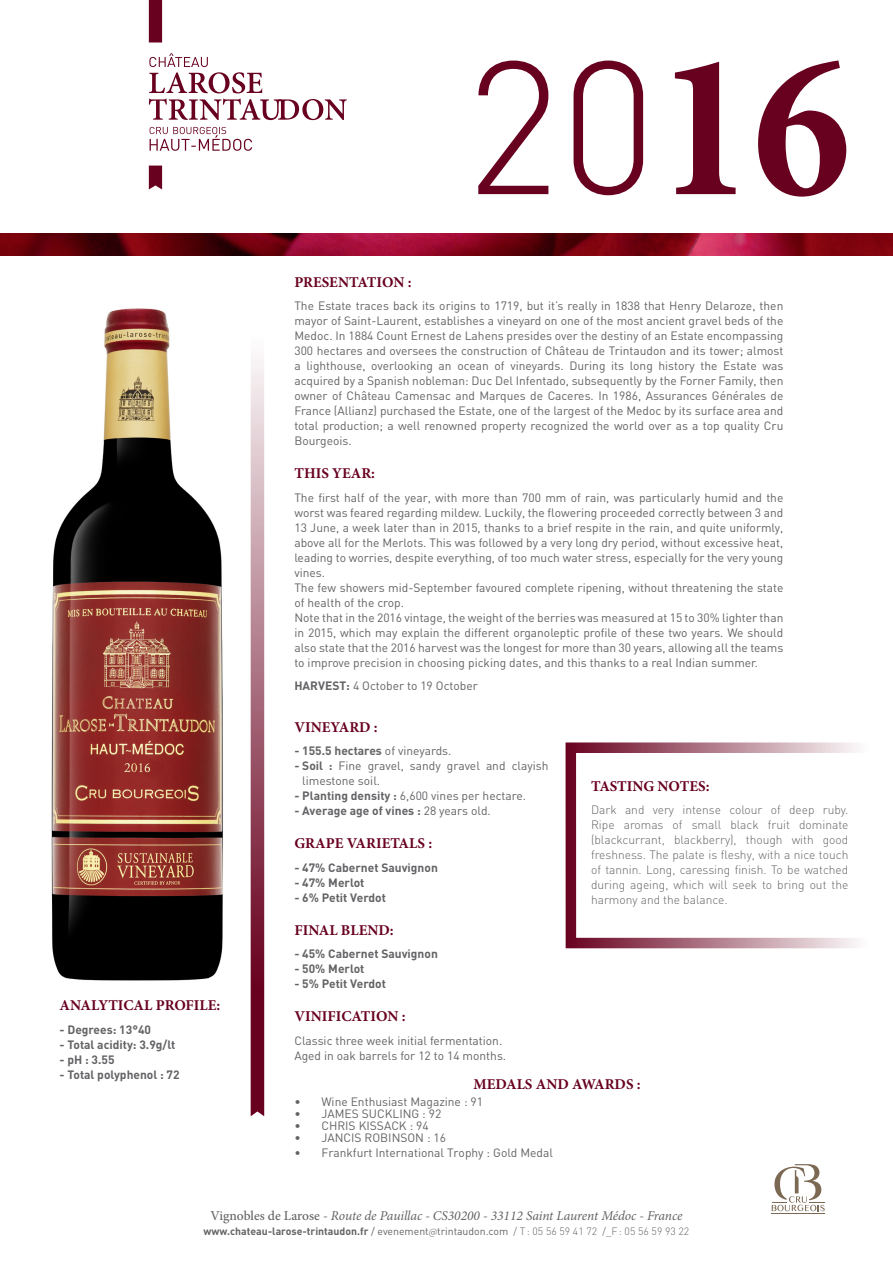
<style>
.page{position:relative;width:893px;height:1263px;background:#fff}
.page>*{position:absolute;margin:0;border:0;box-sizing:border-box;transform-origin:0 0}
.t1{font:300 186px "DIN";color:#68001f}
.TITRE{font:700 15px "Minion Pro";color:#68001f}
.TEXTE_COURANT{font:italic 13.5px "Minion Pro";letter-spacing:-.005em;color:#636366}
.TEXTE_COURANT-2{font:12px/15px "DIN";color:#636366;text-align:justify}
.TEXTE_COURANT-3{font:300 12px/15px "DIN";color:#636366;text-align:justify}
.TEXTE_COURANT-4{font:700 12px "DIN";color:#636366}
.t2{font:12px "DIN Pro";color:#636366}
.TEXTE_COURANT-5{font:700 10.5px "DIN";color:#636366}
.s1{font-family:"Minion Pro";font-weight:700;font-stretch:condensed;font-size:208.5px}
.s2{font-weight:700}
.s3{font-weight:400}
.s4{font-family:"DIN"}
.s5{font-weight:500;font-style:normal}
.s6{font-family:"Archer";font-weight:400}
.s7{font-weight:300}
</style>
<div class="page">
<img style="left:51px;top:308px;width:172px;height:673px">
<svg style="left:149px;top:99px;width:198px;height:21px"></svg>
<svg style="left:149px;top:53px;width:113px;height:40px"></svg>
<svg style="left:150px;top:127px;width:102px;height:24px"></svg>
<div style="left:149px;top:0;width:13px;height:43px;background:#68001f"></div>
<svg style="left:149px;top:166px;width:13px;height:23px"></svg>
<img style="left:0;top:234px;width:893px;height:21px">
<svg style="left:251px;top:360px;width:13px;height:756px;background:#a16274"></svg>
<svg style="left:565px;top:742px;width:292px;height:207px"></svg>
<hr style="left:772px;top:1213px;width:53px;height:1px;background:#7c6954">
<svg style="left:772px;top:1164px;width:53px;height:47px"></svg>
<p class="TITRE" style="left:60px;top:995px;width:162px">ANALYTICAL PROFILE:</p>
<p class="TEXTE_COURANT-4" style="left:60px;top:1021px;width:93px">- Degrees: 13°40</p>
<p class="TEXTE_COURANT-4" style="left:60px;top:1036px;width:117px">- Total acidity: 3.9g/lt</p>
<p class="TEXTE_COURANT-4" style="left:60px;top:1051px;width:57px">- pH : 3.55</p>
<p class="TEXTE_COURANT-4" style="left:60px;top:1066px;width:122px">- Total polyphenol : 72</p>
<p class="t1" style="left:465px;top:13px;width:387px">20<span class="s1">16</span></p>
<p class="TITRE" style="left:294px;top:271px;width:119px">PRESENTATION :</p>
<p class="TEXTE_COURANT-2" style="left:294px;top:298px;width:490px">The Estate traces back its origins to 1719, but it’s really in 1838 that Henry Delaroze, then mayor of Saint-Laurent, establishes a vineyard on one of the most ancient gravel beds of the Medoc. In 1884 Count Ernest de Lahens presides over the destiny of an Estate encompassing 300 hectares and oversees the construction of Château de Trintaudon and its tower; almost a lighthouse, overlooking an ocean of vineyards. During its long history the Estate was acquired by a Spanish nobleman: Duc Del Infentado, subsequently by the Forner Family, then owner of Château Camensac and Marques de Caceres. In 1986, Assurances Générales de France (Allianz) purchased the Estate, one of the largest of the Medoc by its surface area and total production; a well renowned property recognized the world over as a top quality Cru Bourgeois.</p>
<p class="TITRE" style="left:294px;top:463px;width:82px">THIS YEAR:</p>
<p class="TEXTE_COURANT-2" style="left:294px;top:490px;width:490px">The first half of the year, with more than 700 mm of rain, was particularly humid and the worst was feared regarding mildew. Luckily, the flowering proceeded correctly between 3 and 13 June, a week later than in 2015, thanks to a brief respite in the rain, and quite uniformly, above all for the Merlots. This was followed by a very long dry period, without excessive heat, leading to worries, despite everything, of too much water stress, especially for the very young vines.</p>
<p class="TEXTE_COURANT-2" style="left:294px;top:580px;width:490px">The few showers mid-September favoured complete ripening, without threatening the state of health of the crop.</p>
<p class="TEXTE_COURANT-2" style="left:294px;top:610px;width:490px">Note that in the 2016 vintage, the weight of the berries was measured at 15 to 30% lighter than in 2015, which may explain the different organoleptic profile of these two years. We should also state that the 2016 harvest was the longest for more than 30 years, allowing all the teams to improve precision in choosing picking dates, and this thanks to a real Indian summer.</p>
<p class="TEXTE_COURANT-2" style="left:294px;top:678px;width:185px"><span class="s2">HARVEST:</span> 4 October to 19 October</p>
<p class="TITRE" style="left:294px;top:716px;width:85px">VINEYARD :</p>
<p class="TEXTE_COURANT-4" style="left:294px;top:743px;width:159px">- 155.5 hectares <span class="s3">of vineyards.</span></p>
<p class="TEXTE_COURANT-2" style="left:302px;top:758px;width:248px;text-indent:-8px"><span class="s2">- Soil :</span> Fine gravel, sandy gravel and clayish limestone soil.</p>
<p class="TEXTE_COURANT-2" style="left:294px;top:788px;width:233px"><span class="s2">- Planting density :</span> 6,600 vines per hectare.</p>
<p class="TEXTE_COURANT-4" style="left:294px;top:803px;width:198px">- Average age of vines : <span class="s3">28 years old.</span></p>
<p class="TITRE" style="left:294px;top:833px;width:139px">GRAPE VARIETALS :</p>
<p class="TEXTE_COURANT-4" style="left:294px;top:859px;width:145px">- 47% Cabernet Sauvignon</p>
<p class="TEXTE_COURANT-4" style="left:294px;top:874px;width:72px">- 47% Merlot</p>
<p class="TEXTE_COURANT-4" style="left:294px;top:889px;width:93px">- 6% Petit Verdot</p>
<p class="TITRE" style="left:294px;top:919px;width:101px">FINAL BLEND:</p>
<p class="TEXTE_COURANT-4" style="left:294px;top:946px;width:145px">- 45% Cabernet Sauvignon</p>
<p class="TEXTE_COURANT-4" style="left:294px;top:961px;width:72px">- 50% Merlot</p>
<p class="TEXTE_COURANT-4" style="left:294px;top:976px;width:93px">- 5% Petit Verdot</p>
<p class="TITRE" style="left:294px;top:1006px;width:113px">VINIFICATION :</p>
<p class="TEXTE_COURANT-2" style="left:294px;top:1033px;width:209px">Classic three week initial fermentation.</p>
<p class="TEXTE_COURANT-2" style="left:294px;top:1048px;width:213px">Aged in oak barrels for 12 to 14 months.</p>
<p class="TITRE" style="left:591px;top:775px;width:120px">TASTING NOTES:</p>
<p class="TEXTE_COURANT-3" style="left:591px;top:802px;width:259px">Dark and very intense colour of deep ruby.<br>Ripe aromas of small black fruit dominate (blackcurrant, blackberry), though with good freshness. The palate is fleshy, with a nice touch of tannin. Long, caressing finish. To be watched during ageing, which will seek to bring out the harmony and the balance.</p>
<p class="TITRE" style="left:473px;top:1073px;width:169px">MEDALS AND AWARDS :</p>
<p class="t2" style="left:294px;top:1094px;width:190px"><span class="s4">•</span> Wine Enthusiast Magazine : 91</p>
<p class="t2" style="left:294px;top:1106px;width:148px"><span class="s4">•</span> JAMES SUCKLING : 92</p>
<p class="t2" style="left:294px;top:1118px;width:136px"><span class="s4">•</span> CHRIS KISSACK : 94</p>
<p class="t2" style="left:294px;top:1130px;width:153px"><span class="s4">•</span> JANCIS ROBINSON : 16</p>
<p class="t2" style="left:294px;top:1144px;width:260px"><span class="s4">•</span> Frankfurt International Trophy : Gold Medal</p>
<p class="TEXTE_COURANT" style="left:211px;top:1207px;width:473px"><span class="s5">Vignobles de Larose</span> - Route de Pauillac - CS30200 - 33112 Saint Laurent Médoc - France</p>
<p class="TEXTE_COURANT-5" style="left:204px;top:1225px;width:487px">www.chateau-larose-trintaudon.fr <span class="s3">/ evenement</span><span class="s6">@</span><span class="s3">trintaudon.com</span> <span class="s7">/ T: 05 56 59 41 72 /_F: 05 56 59 93 22</span></p>
</div>
